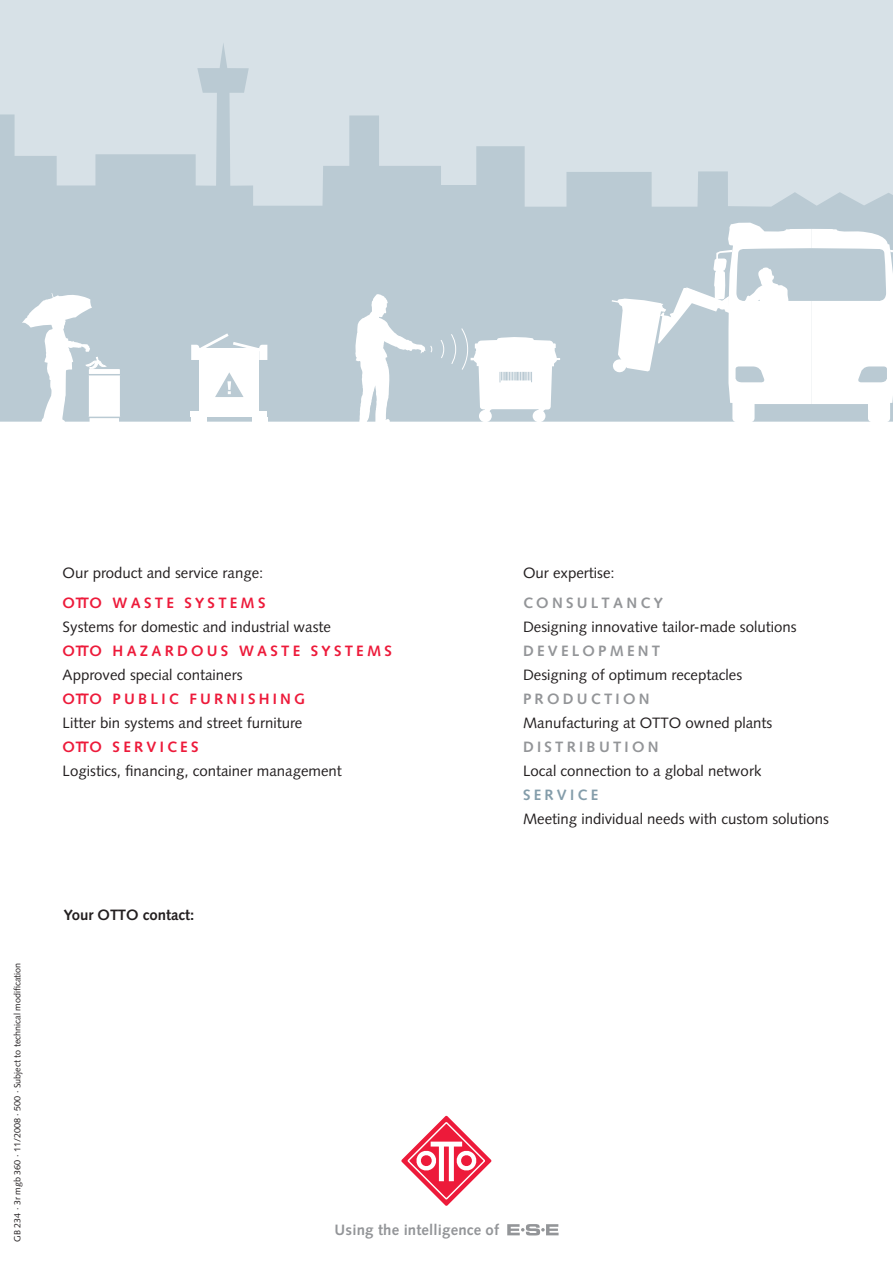
<style>
.page{position:relative;width:893px;height:1263px;background:#fff}
.page>*{position:absolute;margin:0;border:0;box-sizing:border-box;transform-origin:0 0}
.t1{font:15px "Syntax";color:#231f20}
.t2{font:700 15px "Syntax";letter-spacing:.215em;color:#ed1a3a}
.t3{font:700 15px "Syntax";letter-spacing:.215em;color:#939598}
.t4{font:700 15px "Syntax";letter-spacing:.01em;color:#939598}
.t5{font:700 15px "Syntax";color:#231f20}
.t6{font:700 15px "Syntax";letter-spacing:.215em;color:#849daa}
.t7{font:9px "Syntax";color:#231f20}
</style>
<div class="page">
<div style="left:0;top:0;width:893px;height:421px;background:#bacad3"></div>
<svg style="left:0;top:0;width:893px;height:207px;fill:#d7e1e7"></svg>
<div style="left:868px;top:393px;width:22px;height:28px;background:#fff;border-radius:4px"></div>
<div style="left:732px;top:393px;width:22px;height:28px;background:#fff;border-radius:4px"></div>
<svg style="left:612px;top:223px;width:281px;height:181px"></svg>
<div style="left:616px;top:362px;width:7px;height:8px;background:#fff;border-radius:50%"></div>
<hr style="left:252px;top:417px;width:15px;height:4px;background:#fff">
<div style="left:191px;top:411px;width:76px;height:6px;background:#fff"></div>
<hr style="left:191px;top:417px;width:15px;height:4px;background:#fff">
<div style="left:199px;top:348px;width:60px;height:63px;background:#fff"></div>
<svg style="left:191px;top:333px;width:76px;height:64px"></svg>
<svg style="left:355px;top:294px;width:205px;height:127px"></svg>
<svg style="left:22px;top:293px;width:98px;height:128px"></svg>
<svg style="left:507px;top:1224px;width:51px;height:11px"></svg>
<svg style="left:401px;top:1116px;width:90px;height:90px"></svg>
<p class="t7" style="left:14px;top:1242px;width:281px;rotate:-90deg">GB 234 · 3r mgb 360 · 11/2008 · 500 · Subject to technical modification</p>
<p class="t1" style="left:63px;top:567px;width:202px">Our product and service range:</p>
<p class="t2" style="left:63px;top:597px;width:204px">OTTO WASTE SYSTEMS</p>
<p class="t1" style="left:63px;top:621px;width:270px">Systems for domestic and industrial waste</p>
<p class="t2" style="left:63px;top:645px;width:331px">OTTO HAZARDOUS WASTE SYSTEMS</p>
<p class="t1" style="left:63px;top:669px;width:181px">Approved special containers</p>
<p class="t2" style="left:63px;top:693px;width:244px">OTTO PUBLIC FURNISHING</p>
<p class="t1" style="left:63px;top:717px;width:241px">Litter bin systems and street furniture</p>
<p class="t2" style="left:63px;top:741px;width:137px">OTTO SERVICES</p>
<p class="t1" style="left:63px;top:765px;width:281px">Logistics, financing, container management</p>
<p class="t5" style="left:64px;top:909px;width:132px">Your OTTO contact:</p>
<p class="t1" style="left:523px;top:566px;width:93px">Our expertise:</p>
<p class="t3" style="left:523px;top:596px;width:141px">CONSULTANCY</p>
<p class="t1" style="left:523px;top:620px;width:275px">Designing innovative tailor-made solutions</p>
<p class="t3" style="left:523px;top:644px;width:139px">DEVELOPMENT</p>
<p class="t1" style="left:523px;top:668px;width:221px">Designing of optimum receptacles</p>
<p class="t3" style="left:523px;top:692px;width:128px">PRODUCTION</p>
<p class="t1" style="left:523px;top:716px;width:251px">Manufacturing at OTTO owned plants</p>
<p class="t3" style="left:523px;top:740px;width:137px">DISTRIBUTION</p>
<p class="t1" style="left:523px;top:764px;width:240px">Local connection to a global network</p>
<p class="t6" style="left:523px;top:788px;width:77px">SERVICE</p>
<p class="t1" style="left:523px;top:812px;width:307px">Meeting individual needs with custom solutions</p>
<p class="t4" style="left:335px;top:1224px;width:166px">Using the intelligence of</p>
</div>
